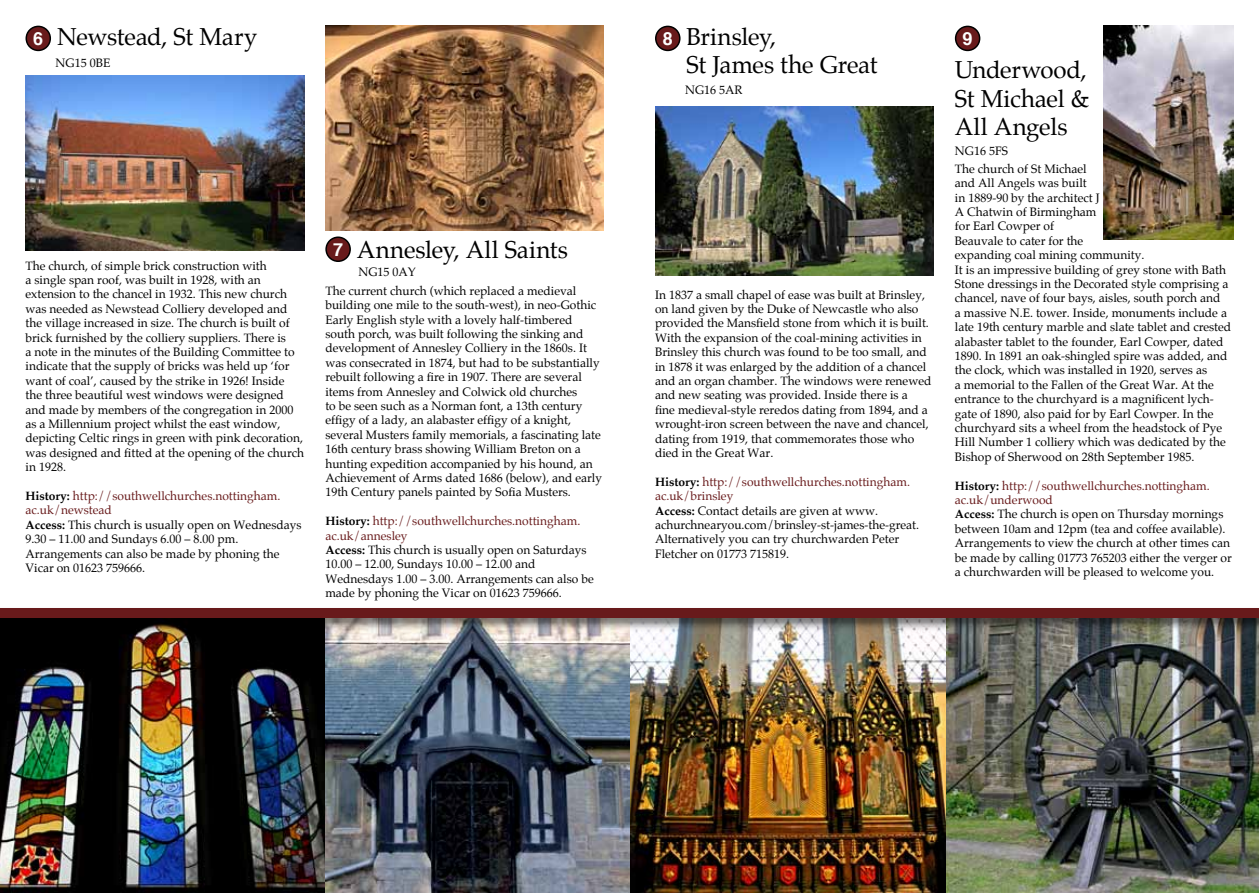
<style>
.page{position:relative;width:1259px;height:893px;background:#fff}
.page>*{position:absolute;margin:0;border:0;box-sizing:border-box;transform-origin:0 0}
.t1{font:24px/28.5px "Palatino";letter-spacing:-.01em;color:#000}
.t2{font:700 18px "Helvetica";color:#fff}
.t3{font:12px/14.4px "Palatino";color:#000}
.s1{font-weight:700}
.s2{color:#681a1b}
</style>
<div class="page">
<img style="left:945px;top:632px;width:314px;height:261px">
<img style="left:0;top:632px;width:945px;height:261px">
<img style="left:26px;top:76px;width:278px;height:174px">
<img style="left:655px;top:106px;width:278px;height:170px">
<img style="left:1104px;top:26px;width:129px;height:214px">
<div style="left:26px;top:26px;width:24px;height:24px;background:#681a1b;border-radius:50%"></div>
<div style="left:26px;top:26px;width:25px;height:25px;border:2px solid #000;border-radius:50%"></div>
<img style="left:325px;top:26px;width:279px;height:205px">
<div style="left:656px;top:26px;width:24px;height:24px;background:#681a1b;border-radius:50%"></div>
<div style="left:655px;top:26px;width:25px;height:25px;border:2px solid #000;border-radius:50%"></div>
<div style="left:955px;top:26px;width:24px;height:24px;background:#681a1b;border-radius:50%"></div>
<div style="left:955px;top:26px;width:25px;height:25px;border:2px solid #000;border-radius:50%"></div>
<div style="left:326px;top:237px;width:24px;height:24px;background:#681a1b;border-radius:50%"></div>
<div style="left:325px;top:236px;width:26px;height:26px;border:2px solid #000;border-radius:50%"></div>
<div style="left:0;top:606px;width:1259px;height:26px;background:#000;opacity:.6"></div>
<div style="left:0;top:608px;width:1259px;height:10px;background:#681a1b"></div>
<h1 class="t1" style="left:686px;top:24px;width:192px;line-height:27.3px">Brinsley,<br>St James the Great</h1>
<p class="t3" style="left:685px;top:83px;width:59px">NG16 5AR</p>
<h1 class="t1" style="left:57px;top:23px;width:202px">Newstead, St Mary</h1>
<p class="t3" style="left:56px;top:55px;width:56px">NG15 0BE</p>
<h2 class="t2" style="left:33px;top:24px;width:12px">6</h2>
<h2 class="t2" style="left:663px;top:24px;width:12px">8</h2>
<h2 class="t2" style="left:962px;top:24px;width:12px">9</h2>
<h1 class="t1" style="left:955px;top:56px;width:136px;text-align:justify">Underwood, St Michael &amp; All Angels</h1>
<p class="t3" style="left:955px;top:143px;width:133px;line-height:17.4px">NG16 5FS<br>The church of St Michael</p>
<p class="t3" style="left:955px;top:176px;width:278px">and All Angels was built<br>in 1889-90 by the architect J<br>A Chatwin of Birmingham<br>for Earl Cowper of<br>Beauvale to cater for the<br>expanding coal mining community.<br>It is an impressive building of grey stone with Bath Stone dressings in the Decorated style comprising a chancel, nave of four bays, aisles, south porch and<br>a massive N.E. tower. Inside, monuments include a late 19th century marble and slate tablet and crested alabaster tablet to the founder, Earl Cowper, dated 1890. In 1891 an oak-shingled spire was added, and the clock, which was installed in 1920, serves as<br>a memorial to the Fallen of the Great War. At the entrance to the churchyard is a magnificent lych&shy;gate of 1890, also paid for by Earl Cowper. In the churchyard sits a wheel from the headstock of Pye Hill Number 1 colliery which was dedicated by the Bishop of Sherwood on 28th September 1985.</p>
<p class="t3" style="left:955px;top:478px;width:278px"><span class="s1">History:</span> <span class="s2">http://southwellchurches.nottingham. ac.uk/underwood<br></span><span class="s1">Access:</span> The church is open on Thursday mornings between 10am and 12pm (tea and coffee available).<br>Arrangements to view the church at other times can be made by calling 01773 765203 either the verger or a churchwarden will be pleased to welcome you.</p>
<h1 class="t1" style="left:357px;top:236px;width:213px">Annesley, All Saints</h1>
<p class="t3" style="left:325px;top:263px;width:252px;line-height:18.9px;text-indent:33px">NG15 0AY<br>The current church (which replaced a medieval</p>
<p class="t3" style="left:325px;top:298px;width:278px">building one mile to the south-west), in neo-Gothic Early English style with a lovely half-timbered south porch, was built following the sinking and development of Annesley Colliery in the 1860s. It was consecrated in 1874, but had to be substantially rebuilt following a fire in 1907. There are several items from Annesley and Colwick old churches<br>to be seen such as a Norman font, a 13th century effigy of a lady, an alabaster effigy of a knight, several Musters family memorials, a fascinating late 16th century brass showing William Breton on a hunting expedition accompanied by his hound, an Achievement of Arms dated 1686 (below), and early 19th Century panels painted by Sofia Musters.</p>
<p class="t3" style="left:325px;top:514px;width:270px"><span class="s1">History:</span> <span class="s2">http://southwellchurches.nottingham. ac.uk/annesley<br></span><span class="s1">Access:</span> This church is usually open on Saturdays 10.00 – 12.00, Sundays 10.00 – 12.00 and Wednesdays 1.00 – 3.00. Arrangements can also be made by phoning the Vicar on 01623 759666.</p>
<h2 class="t2" style="left:333px;top:235px;width:12px">7</h2>
<p class="t3" style="left:26px;top:259px;width:280px">The church, of simple brick construction with<br>a single span roof, was built in 1928, with an extension to the chancel in 1932. This new church was needed as Newstead Colliery developed and the village increased in size. The church is built of brick furnished by the colliery suppliers. There is<br>a note in the minutes of the Building Committee to indicate that the supply of bricks was held up ‘for want of coal’, caused by the strike in 1926! Inside the three beautiful west windows were designed and made by members of the congregation in 2000 as a Millennium project whilst the east window, depicting Celtic rings in green with pink decoration, was designed and fitted at the opening of the church in 1928.</p>
<p class="t3" style="left:26px;top:489px;width:277px"><span class="s1">History:</span> <span class="s2">http://southwellchurches.nottingham. ac.uk/newstead<br></span><span class="s1">Access:</span> This church is usually open on Wednesdays 9.30 – 11.00 and Sundays 6.00 – 8.00 pm.<br>Arrangements can also be made by phoning the Vicar on 01623 759666.</p>
<p class="t3" style="left:655px;top:288px;width:278px">In 1837 a small chapel of ease was built at Brinsley, on land given by the Duke of Newcastle who also provided the Mansfield stone from which it is built.<br>With the expansion of the coal-mining activities in Brinsley this church was found to be too small, and in 1878 it was enlarged by the addition of a chancel and an organ chamber. The windows were renewed and new seating was provided. Inside there is a<br>fine medieval-style reredos dating from 1894, and a wrought-iron screen between the nave and chancel, dating from 1919, that commemorates those who died in the Great War.</p>
<p class="t3" style="left:655px;top:475px;width:266px"><span class="s1">History:</span> <span class="s2">http://southwellchurches.nottingham. ac.uk/brinsley<br></span><span class="s1">Access:</span> Contact details are given at www. achurchnearyou.com/brinsley-st-james-the-great.<br>Alternatively you can try churchwarden Peter Fletcher on 01773 715819.</p>
</div>
